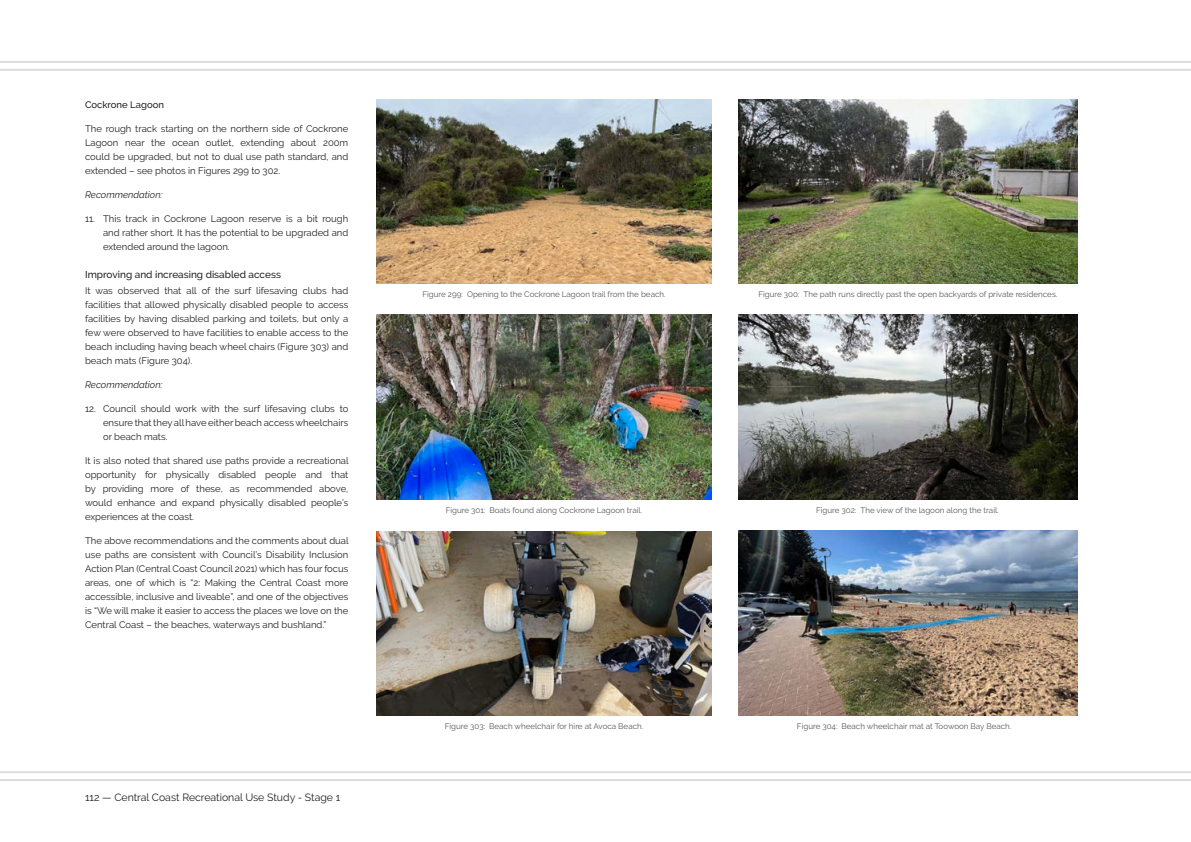
<style>
.page{position:relative;width:1191px;height:842px;background:#fff}
.page>*{position:absolute;margin:0;border:0;box-sizing:border-box;transform-origin:0 0}
.t1{font:10.5px "Raleway";color:#231f20}
.t2{font:500 10px "Raleway";color:#231f20}
.Base_paragraph{font:9.5px/14px "Raleway";color:#231f20;text-align:justify}
.Base_paragraph-2{font:italic 9.5px "Raleway";color:#231f20}
.Base_paragraph-3{font:500 9.5px "Raleway";color:#231f20}
.t3{font:8px "Raleway";color:#57585a}
</style>
<div class="page">
<hr style="left:0;top:69px;width:1191px;height:2px;background:#dcdddf">
<hr style="left:0;top:779px;width:1191px;height:2px;background:#dcdddf">
<hr style="left:0;top:61px;width:1191px;height:2px;background:#dcdddf">
<hr style="left:0;top:771px;width:1191px;height:2px;background:#dcdddf">
<img style="left:738px;top:531px;width:339px;height:185px">
<img style="left:738px;top:99px;width:339px;height:185px">
<img style="left:377px;top:99px;width:334px;height:185px">
<img style="left:738px;top:315px;width:339px;height:185px">
<img style="left:377px;top:315px;width:334px;height:185px">
<img style="left:377px;top:531px;width:334px;height:185px">
<p class="Base_paragraph-3" style="left:85px;top:99px;width:80px">Cockrone Lagoon</p>
<p class="Base_paragraph" style="left:85px;top:122px;width:265px">The rough track starting on the northern side of Cockrone Lagoon near the ocean outlet, extending about 200m could be upgraded, but not to dual use path standard, and extended – see photos in Figures 299 to 302.</p>
<p class="Base_paragraph-2" style="left:85px;top:189px;width:79px">Recommendation:</p>
<p class="Base_paragraph" style="left:103px;top:212px;width:247px;text-indent:-18px">11. This track in Cockrone Lagoon reserve is a bit rough and rather short. It has the potential to be upgraded and extended around the lagoon.</p>
<h3 class="t2" style="left:85px;top:268px;width:197px">Improving and increasing disabled access</h3>
<p class="Base_paragraph" style="left:85px;top:284px;width:265px">It was observed that all of the surf lifesaving clubs had facilities that allowed physically disabled people to access facilities by having disabled parking and toilets, but only a few were observed to have facilities to enable access to the beach including having beach wheel chairs (Figure 303) and beach mats (Figure 304).</p>
<p class="Base_paragraph-2" style="left:85px;top:379px;width:79px">Recommendation:</p>
<p class="Base_paragraph" style="left:103px;top:402px;width:247px;text-indent:-18px">12. Council should work with the surf lifesaving clubs to ensure that they all have either beach access wheelchairs or beach mats.</p>
<p class="Base_paragraph" style="left:85px;top:454px;width:265px">It is also noted that shared use paths provide a recreational opportunity for physically disabled people and that by providing more of these, as recommended above, would enhance and expand physically disabled people’s experiences at the coast.</p>
<p class="Base_paragraph" style="left:85px;top:534px;width:265px">The above recommendations and the comments about dual use paths are consistent with Council’s Disability Inclusion Action Plan (Central Coast Council 2021) which has four focus areas, one of which is “2: Making the Central Coast more accessible, inclusive and liveable”, and one of the objectives is “We will make it easier to access the places we love on the Central Coast – the beaches, waterways and bushland.”</p>
<p class="t1" style="left:85px;top:791px;width:257px">112 — Central Coast Recreational Use Study - Stage 1</p>
<p class="t3" style="left:422px;top:289px;width:245px">Figure 299: Opening to the Cockrone Lagoon trail from the beach.</p>
<p class="t3" style="left:758px;top:289px;width:300px">Figure 300: The path runs directly past the open backyards of private residences.</p>
<p class="t3" style="left:446px;top:505px;width:198px">Figure 301: Boats found along Cockrone Lagoon trail.</p>
<p class="t3" style="left:816px;top:505px;width:184px">Figure 302: The view of the lagoon along the trail.</p>
<p class="t3" style="left:445px;top:721px;width:200px">Figure 303: Beach wheelchair for hire at Avoca Beach.</p>
<p class="t3" style="left:797px;top:721px;width:216px">Figure 304: Beach wheelchair mat at Toowoon Bay Beach.</p>
</div>
